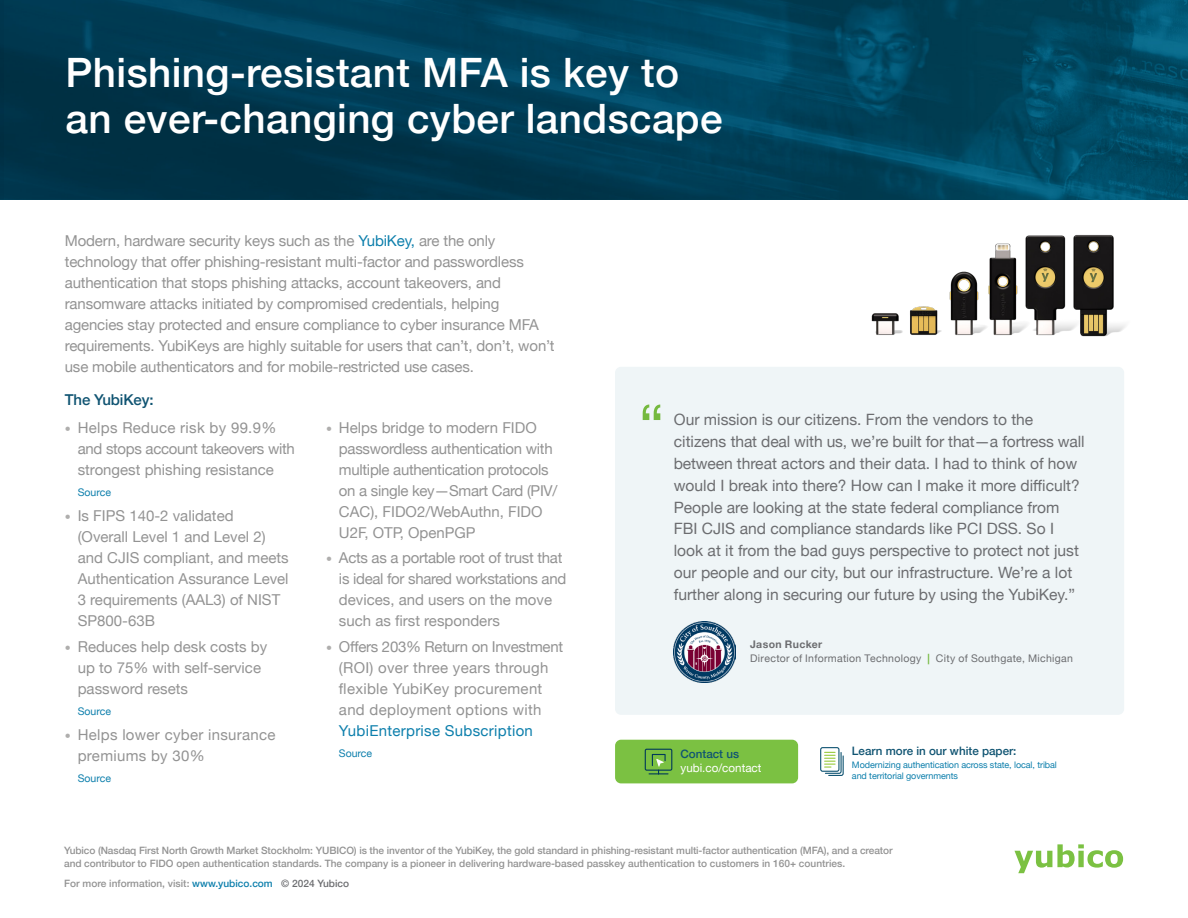
<style>
.page{position:relative;width:1188px;height:918px;background:#fff}
.page>*{position:absolute;margin:0;border:0;box-sizing:border-box;transform-origin:0 0}
.y-body{font:500 40.5px/46.5px "Helvetica Neue";letter-spacing:.01em;color:#fff}
.y-quote_green_10_14{font:15.6px/21.9px "Helvetica Neue";color:#6c6d70}
.y-body-2{font:15px/21px "Helvetica Neue";letter-spacing:-.01em;color:#939393}
.y-body-3{font:15px/21px "Helvetica Neue";letter-spacing:.02em;color:#939393}
.y-sub{font:500 15px "Helvetica Neue";letter-spacing:-.01em;color:#105472}
.y-hyperlinks__this_doc_only{font:500 11.7px "Helvetica Neue";color:#105472}
.y-body-4{font:11.7px/13.5px "Helvetica Neue";color:#fff}
.y-_attribution_blue{font:10.5px/13.5px "Helvetica Neue";letter-spacing:.03em;color:#6c6d70}
.t1{font:10.5px "Helvetica Neue";color:#0d7fac}
.y-footer__About_Yubico____Address{font:500 10.2px/13.2px "Helvetica Neue";letter-spacing:-.01em;color:#939393}
.y-hyperlinks__this_doc_only-2{font:9px/10.5px "Helvetica Neue";letter-spacing:-.01em;color:#0d7fac}
.s1{color:#0d7fac}
.s2{font-weight:100;font-size:12px;color:#afaead}
.s3{font-weight:700}
.s4{font-weight:700;color:#75b93f}
.s5{font-weight:500;color:#105472}
.s6{color:#6c6d70}
</style>
<div class="page">
<img style="left:976px;top:0;width:212px;height:200px">
<svg style="left:0;top:0;width:976px;height:200px;background:#003d55"></svg>
<div style="left:615px;top:367px;width:509px;height:348px;background:#eff5f7;border-radius:6px"></div>
<svg style="left:643px;top:405px;width:17px;height:15px"></svg>
<img style="left:674px;top:621px;width:61px;height:62px">
<svg style="left:1015px;top:844px;width:108px;height:29px"></svg>
<svg style="left:820px;top:747px;width:24px;height:29px"></svg>
<div style="left:615px;top:740px;width:183px;height:43px;background:#7bc142;border-radius:6px"></div>
<svg style="left:648px;top:754px;width:21px;height:21px"></svg>
<div style="left:645px;top:749px;width:27px;height:22px;border:1px solid #013a59"></div>
<img style="left:871px;top:235px;width:255px;height:102px">
<p class="y-body" style="left:65px;top:46px;width:659px">Phishing-resistant MFA is key to an ever-changing cyber landscape</p>
<p class="y-body-2" style="left:65px;top:231px;width:491px">Modern, hardware security keys such as the <span class="s1">YubiKey,</span> are the only technology that offer phishing-resistant multi-factor and passwordless authentication that stops phishing attacks, account takeovers, and ransomware attacks initiated by compromised credentials, helping agencies stay protected and ensure compliance to cyber insurance MFA requirements. YubiKeys are highly suitable for users that can’t, don’t, won’t use mobile authenticators and for mobile-restricted use cases.</p>
<p class="y-sub" style="left:65px;top:388px;width:90px">The YubiKey:</p>
<p class="y-body-2" style="left:78px;top:418px;width:219px;text-indent:-13px"><span class="s2">•</span> Helps Reduce risk by 99.9% and stops account takeovers with strongest phishing resistance</p>
<p class="t1" style="left:78px;top:485px;width:35px">Source</p>
<p class="y-body-2" style="left:78px;top:506px;width:212px;text-indent:-13px"><span class="s2">•</span> Is FIPS 140-2 validated<br>(Overall Level 1 and Level 2) and CJIS compliant, and meets<br>Authentication Assurance Level<br>3 requirements (AAL3) of NIST<br>SP800-63B</p>
<p class="y-body-2" style="left:78px;top:637px;width:191px;text-indent:-13px"><span class="s2">•</span> Reduces help desk costs by up to 75% with self-service password resets</p>
<p class="t1" style="left:78px;top:703px;width:35px">Source</p>
<p class="y-body-3" style="left:78px;top:725px;width:199px;text-indent:-13px"><span class="s2">•</span> Helps lower cyber insurance premiums by 30%</p>
<p class="t1" style="left:78px;top:771px;width:35px">Source</p>
<p class="y-body-2" style="left:339px;top:418px;width:220px;text-indent:-13px"><span class="s2">•</span> Helps bridge to modern FIDO passwordless authentication with multiple authentication protocols on a single key—Smart Card (PIV/<br>CAC), FIDO2/WebAuthn, FIDO<br>U2F, OTP, OpenPGP</p>
<p class="y-body-2" style="left:339px;top:548px;width:229px;text-indent:-13px"><span class="s2">•</span> Acts as a portable root of trust that is ideal for shared workstations and devices, and users on the move such as first responders</p>
<p class="y-body-3" style="left:339px;top:637px;width:226px;text-indent:-13px"><span class="s2">•</span> Offers 203% Return on Investment (ROI) over three years through flexible YubiKey procurement and deployment options with<br><span class="s1">YubiEnterprise Subscription</span></p>
<p class="t1" style="left:339px;top:745px;width:35px">Source</p>
<p class="y-quote_green_10_14" style="left:674px;top:409px;width:412px">Our mission is our citizens. From the vendors to the citizens that deal with us, we’re built for that—a fortress wall between threat actors and their data. I had to think of how would I break into there? How can I make it more difficult?<br>People are looking at the state federal compliance from FBI CJIS and compliance standards like PCI DSS. So I look at it from the bad guys perspective to protect not just our people and our city, but our infrastructure. We’re a lot further along in securing our future by using the YubiKey.”</p>
<p class="y-_attribution_blue" style="left:750px;top:638px;width:324px"><span class="s3">Jason Rucker<br></span>Director of Information Technology <span class="s4">|</span> City of Southgate, Michigan</p>
<p class="y-body-4" style="left:681px;top:748px;width:82px"><span class="s5">Contact us </span>yubi.co/contact</p>
<p class="y-hyperlinks__this_doc_only" style="left:852px;top:741px;width:166px">Learn more in our white paper:</p>
<p class="y-hyperlinks__this_doc_only-2" style="left:852px;top:760px;width:206px">Modernizing authentication across state, local, tribal and territorial governments</p>
<p class="y-footer__About_Yubico____Address" style="left:64px;top:843px;width:830px">Yubico (Nasdaq First North Growth Market Stockholm: YUBICO) is the inventor of the YubiKey, the gold standard in phishing-resistant multi-factor authentication (MFA), and a creator and contributor to FIDO open authentication standards. The company is a pioneer in delivering hardware-based passkey authentication to customers in 160+ countries.</p>
<p class="y-footer__About_Yubico____Address" style="left:64px;top:876px;width:287px">For more information, visit: <span class="s1">www.yubico.com</span> <span class="s6">© 2024 Yubico</span></p>
</div>
